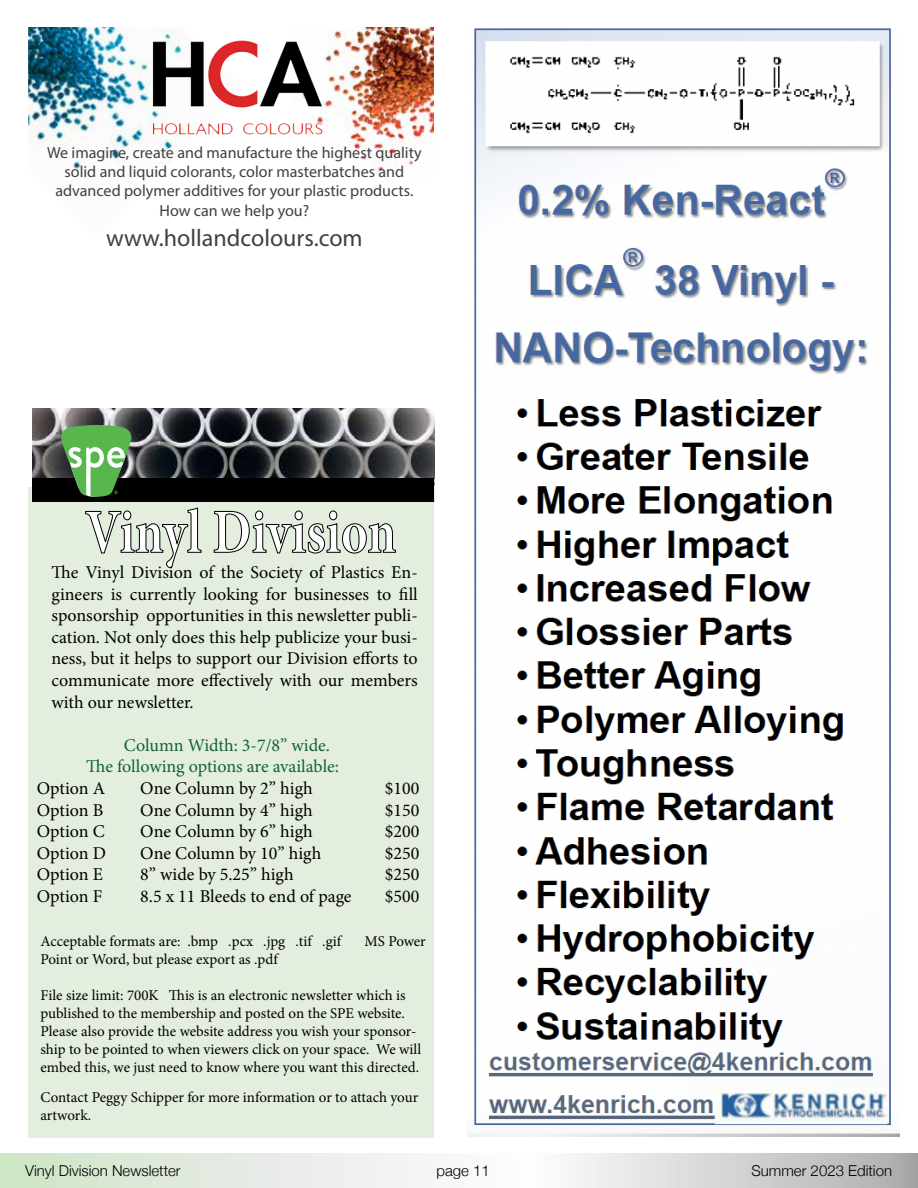
<style>
.page{position:relative;width:918px;height:1188px;background:#fff}
.page>*{position:absolute;margin:0;border:0;box-sizing:border-box;transform-origin:0 0}
.t1{font:24.15px "Myriad Pro";color:#414042}
.t2{font:18px/21.6px "Minion Pro";color:#000;text-align:justify}
.t3{font:18px/21.6px "Minion Pro";letter-spacing:-.005em;color:#116333}
.t4{font:16.05px/19.4px "Myriad Pro";color:#414042;text-align:center}
.t5{font:15px/18px "Minion Pro";letter-spacing:-.005em;color:#000}
.t6{font:300 15px "Helvetica Neue";color:#000}
</style>
<div class="page">
<svg style="left:0;top:1153px;width:918px;height:35px"></svg>
<div style="left:28px;top:487px;width:405px;height:650px;background:#e3eede"></div>
<img style="left:32px;top:408px;width:402px;height:70px">
<div style="left:32px;top:478px;width:402px;height:24px;background:#000"></div>
<svg style="left:61px;top:425px;width:335px;height:143px"></svg>
<img style="left:468px;top:28px;width:432px;height:1108px">
<img style="left:328px;top:27px;width:105px;height:151px">
<img style="left:28px;top:27px;width:151px;height:150px">
<img style="left:140px;top:34px;width:188px;height:107px">
<p class="t4" style="left:47px;top:142px;width:376px">We imagine, create and manufacture the highest quality solid and liquid colorants, color masterbatches and advanced polymer additives for your plastic products.<br>How can we help you?</p>
<h1 class="t1" style="left:106px;top:223px;width:258px">www.hollandcolours.com</h1>
<p class="t2" style="left:52px;top:561px;width:368px">The Vinyl Division of the Society of Plastics En&shy;gineers is currently looking for businesses to fill sponsorship opportunities in this newsletter publi&shy;cation. Not only does this help publicize your busi&shy;ness, but it helps to support our Division efforts to communicate more effectively with our members with our newsletter.</p>
<p class="t3" style="left:86px;top:734px;width:254px;text-indent:38px">Column Width: 3-7/8” wide.<br>The following options are available:</p>
<p class="t2" style="left:37px;top:777px;width:70px">Option A</p>
<p class="t2" style="left:140px;top:777px;width:174px">One Column by 2” high</p>
<p class="t2" style="left:385px;top:777px;width:36px">$100</p>
<p class="t2" style="left:37px;top:799px;width:68px">Option B</p>
<p class="t2" style="left:140px;top:799px;width:174px">One Column by 4” high</p>
<p class="t2" style="left:385px;top:799px;width:36px">$150</p>
<p class="t2" style="left:37px;top:821px;width:70px">Option C</p>
<p class="t2" style="left:140px;top:821px;width:174px">One Column by 6” high</p>
<p class="t2" style="left:385px;top:821px;width:36px">$200</p>
<p class="t2" style="left:37px;top:842px;width:71px">Option D</p>
<p class="t2" style="left:140px;top:842px;width:183px">One Column by 10” high</p>
<p class="t2" style="left:385px;top:842px;width:36px">$250</p>
<p class="t2" style="left:37px;top:864px;width:68px">Option E</p>
<p class="t2" style="left:140px;top:864px;width:155px">8” wide by 5.25” high</p>
<p class="t2" style="left:385px;top:864px;width:36px">$250</p>
<p class="t2" style="left:37px;top:885px;width:67px">Option F</p>
<p class="t2" style="left:140px;top:885px;width:213px">8.5 x 11 Bleeds to end of page</p>
<p class="t2" style="left:385px;top:885px;width:36px">$500</p>
<p class="t5" style="left:40px;top:932px;width:302px">Acceptable formats are: .bmp .pcx .jpg .tif .gif</p>
<p class="t5" style="left:364px;top:932px;width:63px">MS Power</p>
<p class="t5" style="left:40px;top:950px;width:239px">Point or Word, but please export as .pdf</p>
<p class="t5" style="left:40px;top:986px;width:382px">File size limit: 700K This is an electronic newsletter which is published to the membership and posted on the SPE website.<br>Please also provide the website address you wish your sponsor&shy;ship to be pointed to when viewers click on your space. We will embed this, we just need to know where you want this directed.</p>
<p class="t5" style="left:40px;top:1088px;width:379px">Contact Peggy Schipper for more information or to attach your artwork.</p>
<p class="t6" style="left:25px;top:1158px;width:157px">Vinyl Division Newsletter</p>
<p class="t6" style="left:436px;top:1158px;width:55px">page 11</p>
<p class="t6" style="left:751px;top:1158px;width:142px">Summer 2023 Edition</p>
</div>
